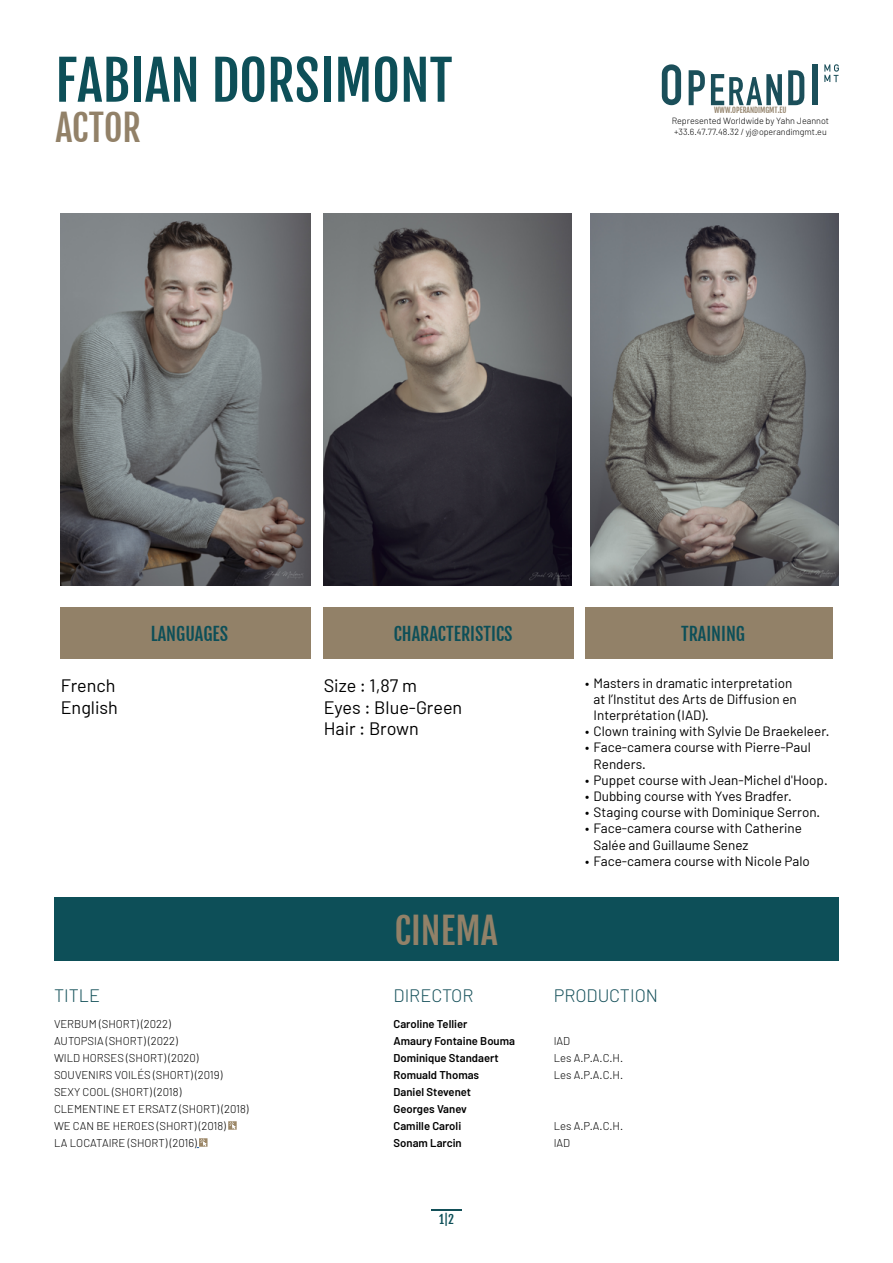
<style>
.page{position:relative;width:893px;height:1263px;background:#fff}
.page>*{position:absolute;margin:0;border:0;box-sizing:border-box;transform-origin:0 0}
.t1{font:54px "Fjalla One";color:#0d4f58}
.t2{font:36px "Fjalla One";color:#928168}
.t3{font:18px/21.6px "Barlow";color:#000}
.t4{font:18px "Fjalla One";color:#0d4f58}
.t5{font:300 18px "Barlow";color:#15505a}
.t6{font:300 18px "Barlow";color:#124f58}
.t7{font:13.5px/16.2px "Barlow";color:#000}
.t8{font:12px "Fjalla One";color:#0d4f58}
.t9{font:300 11.25px "Barlow";color:#000}
.t10{font:600 11.25px "Barlow";color:#000}
.t11{font:300 9px "Barlow";color:#000}
.t12{font:300 8.85px "Barlow";color:#000}
.t13{font:7.5px "Fjalla One";color:#928169}
</style>
<div class="page">
<hr style="left:431px;top:1209px;width:30px;height:1px;background:#124f58">
<svg style="left:662px;top:64px;width:19px;height:41px"></svg>
<svg style="left:689px;top:70px;width:16px;height:35px"></svg>
<svg style="left:711px;top:74px;width:71px;height:31px"></svg>
<svg style="left:788px;top:70px;width:16px;height:35px"></svg>
<div style="left:812px;top:64px;width:6px;height:41px;background:#1b4f5a"></div>
<svg style="left:824px;top:64px;width:15px;height:18px"></svg>
<img style="left:61px;top:213px;width:249px;height:372px">
<img style="left:324px;top:213px;width:248px;height:372px">
<div style="left:60px;top:607px;width:250px;height:52px;background:#928168"></div>
<div style="left:324px;top:607px;width:250px;height:52px;background:#928168"></div>
<div style="left:585px;top:607px;width:248px;height:52px;background:#928168"></div>
<svg style="left:228px;top:1121px;width:9px;height:9px"></svg>
<svg style="left:197px;top:1138px;width:11px;height:10px"></svg>
<div style="left:54px;top:897px;width:785px;height:64px;background:#0d4f58"></div>
<img style="left:591px;top:213px;width:248px;height:372px">
<h1 class="t1" style="left:55px;top:47px;width:399px">FABIAN DORSIMONT</h1>
<h2 class="t2" style="left:55px;top:105px;width:87px">ACTOR</h2>
<p class="t13" style="left:714px;top:105px;width:74px">WWW.OPERANDIMGMT.EU</p>
<p class="t11" style="left:672px;top:115px;width:159px">Represented Worldwide by Yahn Jeannot</p>
<p class="t12" style="left:674px;top:126px;width:154px">+33.6.47.77.48.32 / yj@operandimgmt.eu</p>
<h3 class="t4" style="left:151px;top:623px;width:79px">LANGUAGES</h3>
<h3 class="t4" style="left:394px;top:623px;width:120px">CHARACTERISTICS</h3>
<h3 class="t4" style="left:681px;top:623px;width:66px">TRAINING</h3>
<h3 class="t3" style="left:61px;top:674px;width:59px">French<br>English</h3>
<h3 class="t3" style="left:324px;top:674px;width:140px">Size : 1,87 m<br>Eyes : Blue-Green<br>Hair : Brown</h3>
<p class="t7" style="left:594px;top:674px;width:205px;text-indent:-9px">• Masters in dramatic interpretation at l’Institut des Arts de Diffusion en<br>Interprétation (IAD).</p>
<p class="t7" style="left:585px;top:723px;width:246px">• Clown training with Sylvie De Braekeleer.</p>
<p class="t7" style="left:594px;top:739px;width:219px;text-indent:-9px">• Face-camera course with Pierre-Paul<br>Renders.</p>
<p class="t7" style="left:585px;top:771px;width:244px">• Puppet course with Jean-Michel d'Hoop.</p>
<p class="t7" style="left:585px;top:788px;width:208px">• Dubbing course with Yves Bradfer.</p>
<p class="t7" style="left:585px;top:804px;width:237px">• Staging course with Dominique Serron.</p>
<p class="t7" style="left:594px;top:820px;width:210px;text-indent:-9px">• Face-camera course with Catherine<br>Salée and Guillaume Senez</p>
<p class="t7" style="left:585px;top:852px;width:226px">• Face-camera course with Nicole Palo</p>
<h2 class="t2" style="left:395px;top:909px;width:104px">CINEMA</h2>
<h3 class="t6" style="left:54px;top:984px;width:48px">TITLE</h3>
<h3 class="t5" style="left:394px;top:984px;width:81px">DIRECTOR</h3>
<h3 class="t5" style="left:554px;top:984px;width:106px">PRODUCTION</h3>
<p class="t9" style="left:54px;top:1016px;width:118px">VERBUM (SHORT) (2022)</p>
<p class="t10" style="left:394px;top:1016px;width:75px">Caroline Tellier</p>
<p class="t9" style="left:54px;top:1034px;width:125px">AUTOPSIA (SHORT) (2022)</p>
<p class="t10" style="left:394px;top:1033px;width:123px">Amaury Fontaine Bouma</p>
<p class="t9" style="left:554px;top:1034px;width:18px">IAD</p>
<p class="t9" style="left:54px;top:1051px;width:146px">WILD HORSES (SHORT) (2020)</p>
<p class="t10" style="left:394px;top:1051px;width:107px">Dominique Standaert</p>
<p class="t9" style="left:554px;top:1051px;width:71px">Les A.P.A.C.H.</p>
<p class="t9" style="left:54px;top:1068px;width:170px">SOUVENIRS VOILÉS (SHORT) (2019)</p>
<p class="t10" style="left:394px;top:1068px;width:87px">Romuald Thomas</p>
<p class="t9" style="left:554px;top:1068px;width:71px">Les A.P.A.C.H.</p>
<p class="t9" style="left:54px;top:1085px;width:129px">SEXY COOL (SHORT) (2018)</p>
<p class="t10" style="left:394px;top:1085px;width:79px">Daniel Stevenet</p>
<p class="t9" style="left:54px;top:1102px;width:196px">CLEMENTINE ET ERSATZ (SHORT) (2018)</p>
<p class="t10" style="left:394px;top:1102px;width:75px">Georges Vanev</p>
<p class="t9" style="left:54px;top:1119px;width:173px">WE CAN BE HEROES (SHORT) (2018)</p>
<p class="t10" style="left:394px;top:1119px;width:69px">Camille Caroli</p>
<p class="t9" style="left:554px;top:1119px;width:71px">Les A.P.A.C.H.</p>
<p class="t9" style="left:54px;top:1136px;width:144px">LA LOCATAIRE (SHORT) (2016)</p>
<p class="t10" style="left:394px;top:1136px;width:70px">Sonam Larcin</p>
<p class="t9" style="left:554px;top:1136px;width:18px">IAD</p>
<p class="t8" style="left:439px;top:1212px;width:16px">1|2</p>
</div>
